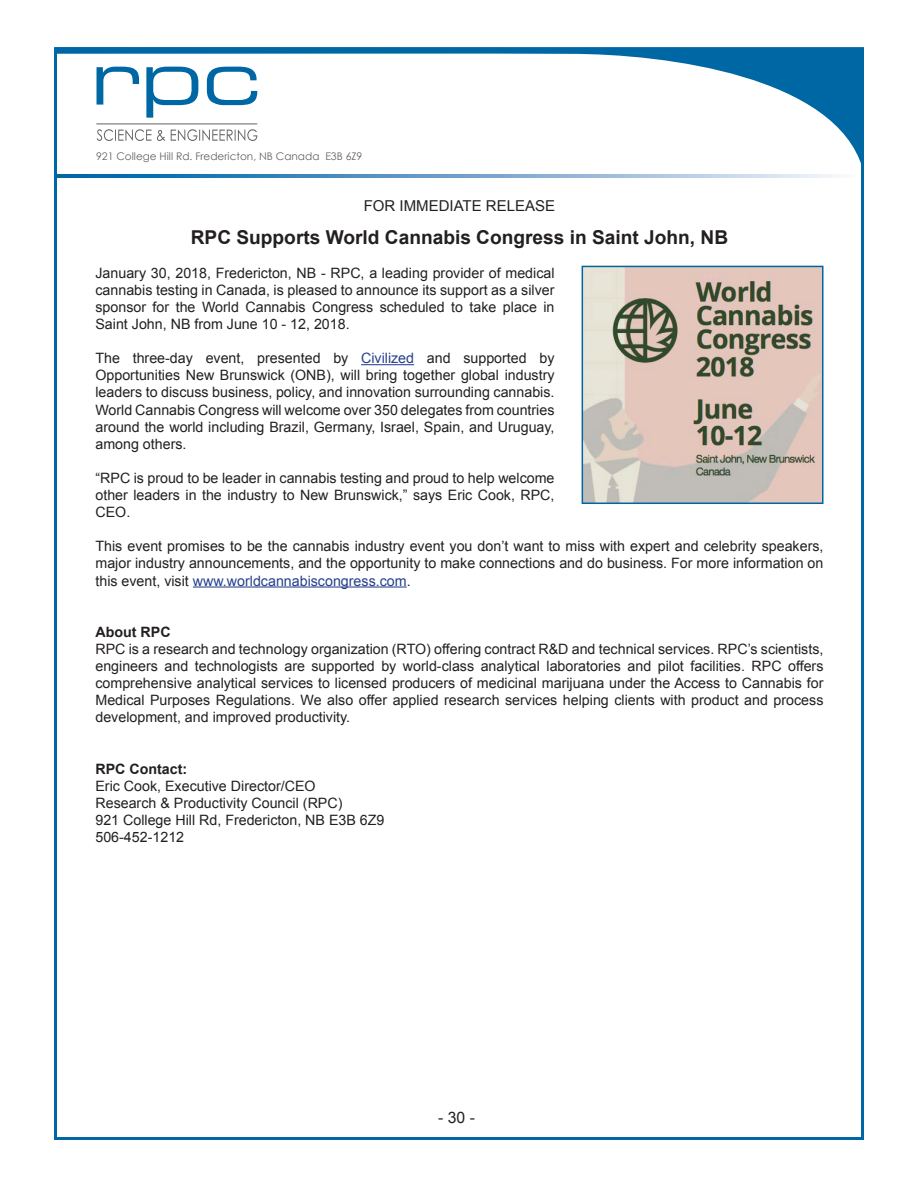
<style>
.page{position:relative;width:918px;height:1188px;background:#fff}
.page>*{position:absolute;margin:0;border:0;box-sizing:border-box;transform-origin:0 0}
.t1{font:700 19.2px "Arial";color:#231f20}
.t2{font:15.75px "Arial";color:#231f20}
.t3{font:15px "Arial";color:#231f20}
.t4{font:14.25px/17.1px "Arial";color:#231f20;text-align:justify}
.t5{font:700 14.25px "Arial";color:#231f20}
.t6{font:10.5px "Century Gothic";color:#636366}
.s1{color:#253f8e}
</style>
<div class="page">
<hr style="left:361px;top:364px;width:53px;height:1px;background:#253f8e">
<hr style="left:193px;top:586px;width:214px;height:2px;background:#253f8e">
<svg style="left:54px;top:174px;width:784px;height:3px;background:#6ba2cc"></svg>
<svg style="left:55px;top:47px;width:809px;height:121px"></svg>
<svg style="left:97px;top:67px;width:160px;height:51px"></svg>
<hr style="left:96px;top:123px;width:161px;height:1px;background:#636366">
<svg style="left:97px;top:129px;width:160px;height:12px"></svg>
<img style="left:585px;top:269px;width:236px;height:232px">
<div style="left:582px;top:266px;width:242px;height:238px;border:2px solid #0065a4"></div>
<p class="t6" style="left:96px;top:150px;width:268px">921 College Hill Rd. Fredericton, NB Canada E3B 6Z9</p>
<p class="t3" style="left:364px;top:196px;width:193px">FOR IMMEDIATE RELEASE</p>
<p class="t1" style="left:191px;top:225px;width:539px">RPC Supports World Cannabis Congress in Saint John, NB</p>
<p class="t4" style="left:95px;top:264px;width:461px">January 30, 2018, Fredericton, NB - RPC, a leading provider of medical cannabis testing in Canada, is pleased to announce its support as a silver sponsor for the World Cannabis Congress scheduled to take place in Saint John, NB from June 10 - 12, 2018.</p>
<p class="t4" style="left:95px;top:350px;width:461px">The three-day event, presented by <span class="s1">Civilized</span> and supported by Opportunities New Brunswick (ONB), will bring together global industry leaders to discuss business, policy, and innovation surrounding cannabis.<br>World Cannabis Congress will welcome over 350 delegates from countries around the world including Brazil, Germany, Israel, Spain, and Uruguay, among others.</p>
<p class="t4" style="left:95px;top:469px;width:461px">“RPC is proud to be leader in cannabis testing and proud to help welcome other leaders in the industry to New Brunswick,” says Eric Cook, RPC, CEO.</p>
<p class="t4" style="left:95px;top:538px;width:730px">This event promises to be the cannabis industry event you don’t want to miss with expert and celebrity speakers, major industry announcements, and the opportunity to make connections and do business. For more information on this event, visit <span class="s1">www.worldcannabiscongress.com</span>.</p>
<p class="t5" style="left:95px;top:622px;width:77px">About RPC</p>
<p class="t4" style="left:95px;top:640px;width:730px">RPC is a research and technology organization (RTO) offering contract R&amp;D and technical services. RPC’s scientists, engineers and technologists are supported by world-class analytical laboratories and pilot facilities. RPC offers comprehensive analytical services to licensed producers of medicinal marijuana under the Access to Cannabis for Medical Purposes Regulations. We also offer applied research services helping clients with product and process development, and improved productivity.</p>
<p class="t5" style="left:95px;top:759px;width:93px">RPC Contact:</p>
<p class="t4" style="left:95px;top:777px;width:222px">Eric Cook, Executive Director/CEO</p>
<p class="t4" style="left:95px;top:794px;width:249px">Research &amp; Productivity Council (RPC)</p>
<p class="t4" style="left:95px;top:811px;width:291px">921 College Hill Rd, Fredericton, NB E3B 6Z9</p>
<p class="t4" style="left:95px;top:829px;width:90px">506-452-1212</p>
<p class="t2" style="left:438px;top:1107px;width:38px">- 30 -</p>
</div>
